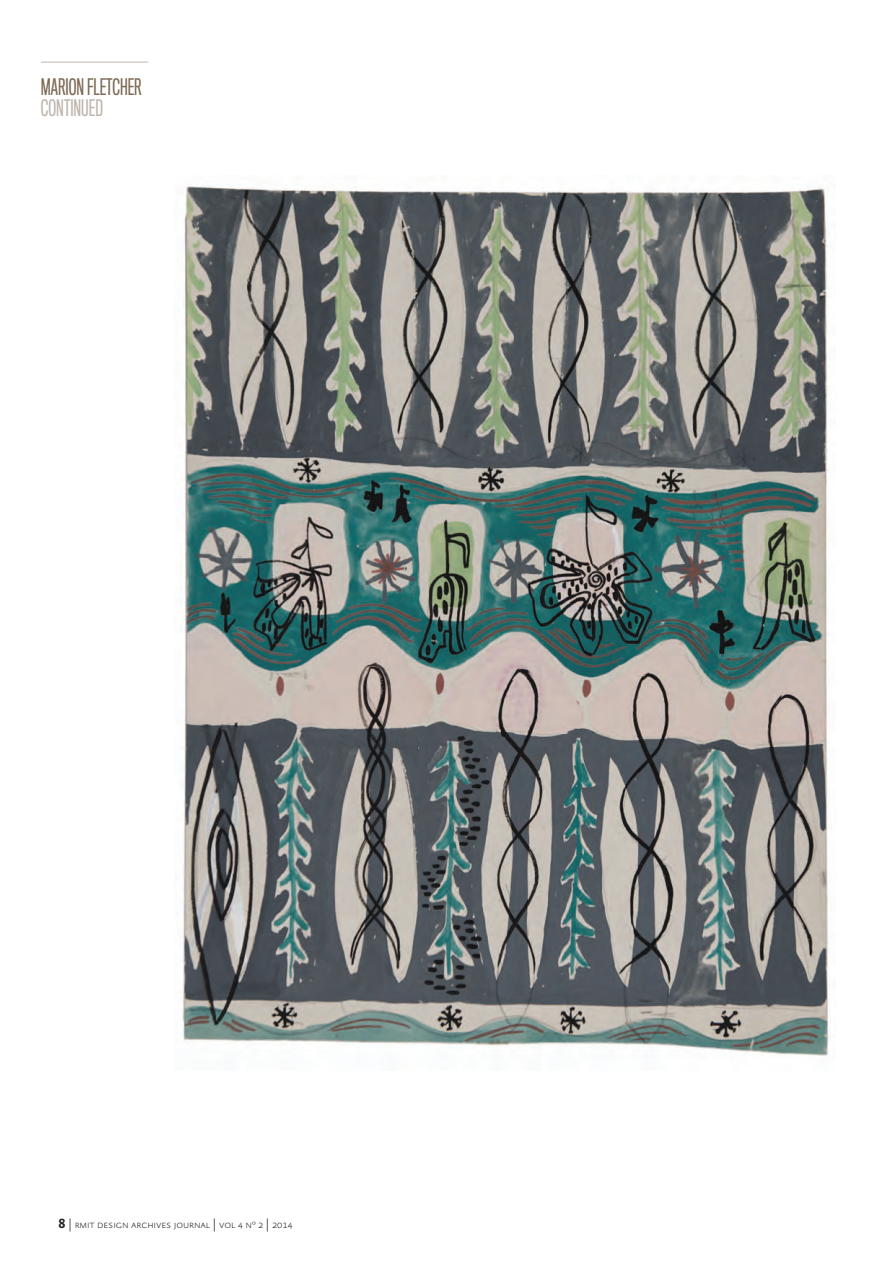
<style>
.page{position:relative;width:893px;height:1263px;background:#fff}
.page>*{position:absolute;margin:0;border:0;box-sizing:border-box;transform-origin:0 0}
.t1{font:21px "Titling Gothic FB Comp";color:#7c6954}
.t2{font:21px "Titling Gothic FB Comp";color:#beb6ad}
.t3{font:100 10.5px "Absara Sans OT";letter-spacing:-.01em;color:#231f20}
.s1{font-weight:700;font-size:13.5px}
.s2{font-size:13.5px}
</style>
<div class="page">
<hr style="left:41px;top:62px;width:107px;height:1px;background:#beb6ad">
<img style="left:180px;top:186px;width:651px;height:871px">
<h1 class="t1" style="left:41px;top:75px;width:102px">MARION FLETCHER</h1>
<h1 class="t2" style="left:41px;top:96px;width:63px">CONTINUED</h1>
<p class="t3" style="left:58px;top:1218px;width:236px"><span class="s1">8</span> <span class="s2">|</span> rmit design archives journal <span class="s2">|</span> vol 4 nº 2 <span class="s2">|</span> 2014</p>
</div>
